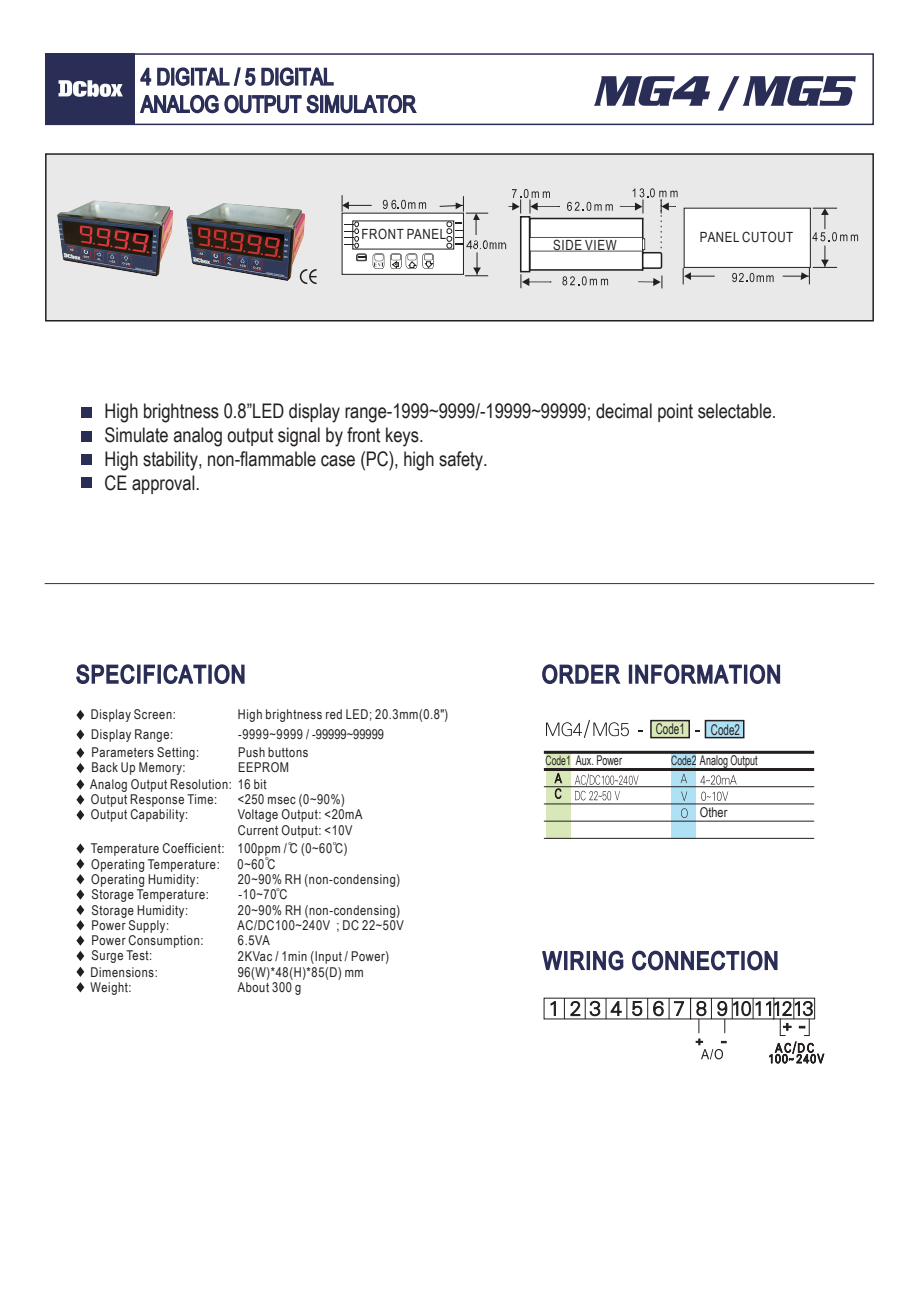
<style>
.page{position:relative;width:919px;height:1289px;background:#fff}
.page>*{position:absolute;margin:0;border:0;box-sizing:border-box;transform-origin:0 0}
.t1{font:22.8px/27.5px "Arial Narrow";color:#2a2e56}
.t2{font:20.1px/24.2px "Arial Narrow";color:#231f20}
.t3{font:14.85px "Arial Narrow";color:#231f20;scale:.81 1}
.t4{font:14.1px "Arial Narrow";letter-spacing:.045em;color:#231f20}
.t5{font:13.5px/15.3px "Arial Narrow";letter-spacing:.045em;color:#231f20}
.t6{font:13.5px "Arial Narrow";color:#231f20;scale:.81 1}
.t7{font:3.9px "Arial Narrow";color:#231f20;scale:1.82 1}
.s1{font-size:12.9px}
</style>
<div class="page">
<div style="left:45px;top:153px;width:828px;height:168px;background:#eae9e9;border:2px solid #231f20"></div>
<img style="left:48px;top:56px;width:86px;height:66px">
<svg style="left:594px;top:76px;width:116px;height:30px"></svg>
<svg style="left:718px;top:76px;width:137px;height:35px"></svg>
<div style="left:45px;top:53px;width:828px;height:72px;border:2px solid #2a2e56"></div>
<hr style="left:45px;top:583px;width:829px;height:1px;background:#2a2e56">
<svg style="left:310px;top:269px;width:6px;height:15px"></svg>
<svg style="left:574px;top:773px;width:64px;height:27px"></svg>
<div style="left:704px;top:720px;width:40px;height:18px;background:#afe1f5;border:2px solid #231f20"></div>
<div style="left:650px;top:720px;width:40px;height:18px;background:#d8e8b9;border:2px solid #231f20"></div>
<div style="left:546px;top:752px;width:25px;height:86px;background:#d8e8b9"></div>
<div style="left:671px;top:752px;width:25px;height:86px;background:#afe1f5"></div>
<hr style="left:544px;top:750px;width:270px;height:3px;background:#231f20">
<hr style="left:544px;top:768px;width:270px;height:3px;background:#231f20">
<hr style="left:544px;top:786px;width:270px;height:1px;background:#231f20">
<hr style="left:544px;top:803px;width:270px;height:1px;background:#231f20">
<hr style="left:544px;top:820px;width:270px;height:1px;background:#231f20">
<hr style="left:544px;top:838px;width:270px;height:1px;background:#231f20">
<img style="left:57px;top:200px;width:117px;height:77px">
<div style="left:684px;top:208px;width:126px;height:59px;background:#fff"></div>
<svg style="left:683px;top:268px;width:31px;height:16px"></svg>
<svg style="left:783px;top:208px;width:75px;height:76px"></svg>
<svg style="left:732px;top:273px;width:41px;height:9px"></svg>
<div style="left:81px;top:407px;width:11px;height:11px;background:#2a2e56"></div>
<div style="left:81px;top:454px;width:11px;height:11px;background:#2a2e56"></div>
<div style="left:81px;top:431px;width:11px;height:10px;background:#2a2e56"></div>
<div style="left:81px;top:477px;width:11px;height:11px;background:#2a2e56"></div>
<svg style="left:546px;top:720px;width:83px;height:18px"></svg>
<svg style="left:543px;top:997px;width:147px;height:22px"></svg>
<svg style="left:550px;top:1001px;width:5px;height:14px"></svg>
<svg style="left:564px;top:998px;width:120px;height:21px"></svg>
<div style="left:773px;top:997px;width:42px;height:22px;background:#b4b3b3"></div>
<svg style="left:690px;top:997px;width:84px;height:22px"></svg>
<svg style="left:766px;top:998px;width:58px;height:66px"></svg>
<svg style="left:695px;top:998px;width:65px;height:61px"></svg>
<svg style="left:701px;top:791px;width:27px;height:10px"></svg>
<svg style="left:700px;top:775px;width:36px;height:9px"></svg>
<svg style="left:681px;top:791px;width:6px;height:9px"></svg>
<svg style="left:680px;top:773px;width:7px;height:10px"></svg>
<svg style="left:681px;top:808px;width:6px;height:10px"></svg>
<img style="left:186px;top:203px;width:124px;height:81px">
<svg style="left:342px;top:188px;width:335px;height:100px"></svg>
<svg style="left:554px;top:773px;width:8px;height:25px"></svg>
<svg style="left:76px;top:747px;width:8px;height:26px"></svg>
<svg style="left:76px;top:729px;width:8px;height:10px"></svg>
<svg style="left:76px;top:710px;width:8px;height:10px"></svg>
<svg style="left:76px;top:779px;width:8px;height:41px"></svg>
<svg style="left:76px;top:843px;width:8px;height:133px"></svg>
<svg style="left:76px;top:982px;width:8px;height:10px"></svg>
<svg style="left:76px;top:664px;width:59px;height:20px"></svg>
<div style="left:137px;top:664px;width:3px;height:19px;background:#2a2e56;border:2px solid #2a2e56"></div>
<svg style="left:143px;top:664px;width:12px;height:20px"></svg>
<svg style="left:157px;top:664px;width:4px;height:19px"></svg>
<svg style="left:163px;top:664px;width:44px;height:20px"></svg>
<svg style="left:208px;top:664px;width:4px;height:19px"></svg>
<svg style="left:214px;top:664px;width:31px;height:20px"></svg>
<svg style="left:542px;top:664px;width:79px;height:20px"></svg>
<svg style="left:628px;top:664px;width:4px;height:19px"></svg>
<svg style="left:635px;top:664px;width:107px;height:20px"></svg>
<svg style="left:743px;top:664px;width:4px;height:19px"></svg>
<svg style="left:749px;top:664px;width:31px;height:20px"></svg>
<svg style="left:542px;top:951px;width:21px;height:20px"></svg>
<hr style="left:564px;top:951px;width:3px;height:19px;background:#2a2e56">
<svg style="left:570px;top:951px;width:15px;height:20px"></svg>
<svg style="left:586px;top:951px;width:4px;height:19px"></svg>
<svg style="left:593px;top:950px;width:31px;height:21px"></svg>
<svg style="left:632px;top:950px;width:108px;height:21px"></svg>
<div style="left:741px;top:951px;width:3px;height:19px;background:#2a2e56;border:2px solid #2a2e56"></div>
<svg style="left:747px;top:950px;width:31px;height:21px"></svg>
<svg style="left:140px;top:67px;width:277px;height:47px"></svg>
<h1 class="t1" style="left:141px;top:62px;width:276px">4 DIGITAL / 5 DIGITAL<br>ANALOG OUTPUT SIMULATOR</h1>
<p class="t4" style="left:361px;top:223px;width:86px">FRONT PANEL</p>
<p class="t4" style="left:700px;top:227px;width:95px">PANEL CUTOUT</p>
<p class="t4" style="left:553px;top:234px;width:65px">SIDE VIEW</p>
<h2 class="t2" style="left:105px;top:398px;width:673px">High brightness 0.8”LED display range-1999~9999/-19999~99999; decimal point selectable.<br>Simulate analog output signal by front keys.<br>High stability, non-flammable case (PC), high safety.<br>CE approval.</h2>
<p class="t5" style="left:91px;top:706px;width:86px">Display Screen:</p>
<p class="t5" style="left:238px;top:703px;width:212px;line-height:19.6px">High brightness red LED; 20.3mm(0.8") -9999~9999 / -99999~99999</p>
<p class="t5" style="left:238px;top:744px;width:72px">Push buttons<br>EEPROM</p>
<p class="t5" style="left:91px;top:724px;width:109px;line-height:18.5px">Display Range:<br>Parameters Setting:</p>
<p class="t5" style="left:91px;top:759px;width:96px">Back Up Memory:</p>
<p class="t5" style="left:238px;top:776px;width:126px;text-indent:-147px">Analog Output Resolution: 16 bit<br>&lt;250 msec (0~90%)<br>Voltage Output: &lt;20mA<br>Current Output: &lt;10V</p>
<p class="t5" style="left:91px;top:791px;width:128px">Output Response Time:<br>Output Capability:</p>
<p class="t5" style="left:91px;top:840px;width:135px">Temperature Coefficient:<br>Operating Temperature:<br>Operating Humidity:<br>Storage Temperature:<br>Storage Humidity:<br>Power Supply:<br>Power Consumption:<br>Surge Test:</p>
<p class="t7" style="left:288px;top:840px;width:3px">0</p>
<p class="t7" style="left:333px;top:840px;width:3px">0</p>
<p class="t5" style="left:237px;top:840px;width:111px">100ppm / C (0~60 C)</p>
<p class="t7" style="left:265px;top:855px;width:3px">0</p>
<p class="t5" style="left:237px;top:855px;width:39px">0~60 C</p>
<p class="t5" style="left:238px;top:871px;width:164px">20~90% RH (non-condensing)</p>
<p class="t5" style="left:238px;top:901px;width:164px">20~90% RH (non-condensing)</p>
<p class="t5" style="left:238px;top:932px;width:153px">6.5VA<br>2KVac / 1min (Input / Power)</p>
<p class="t7" style="left:276px;top:886px;width:3px">0</p>
<p class="t5" style="left:238px;top:886px;width:50px">-10~70 C</p>
<p class="t5" style="left:237px;top:917px;width:168px">AC/DC100~240V ; DC 22~50V</p>
<p class="t5" style="left:91px;top:964px;width:69px">Dimensions:<br>Weight:</p>
<p class="t5" style="left:238px;top:964px;width:128px">96(W)*48(H)*85(D) mm<br>About 300 g</p>
<p class="t3" style="left:655px;top:717px;width:37px">Code1</p>
<p class="t3" style="left:711px;top:718px;width:37px">Code2</p>
<p class="t6" style="left:545px;top:750px;width:96px"><span class="s1">Code1</span> Aux. Power</p>
<p class="t6" style="left:671px;top:750px;width:108px"><span class="s1">Code2</span> Analog Output</p>
<p class="t5" style="left:700px;top:804px;width:29px">Other</p>
</div>
